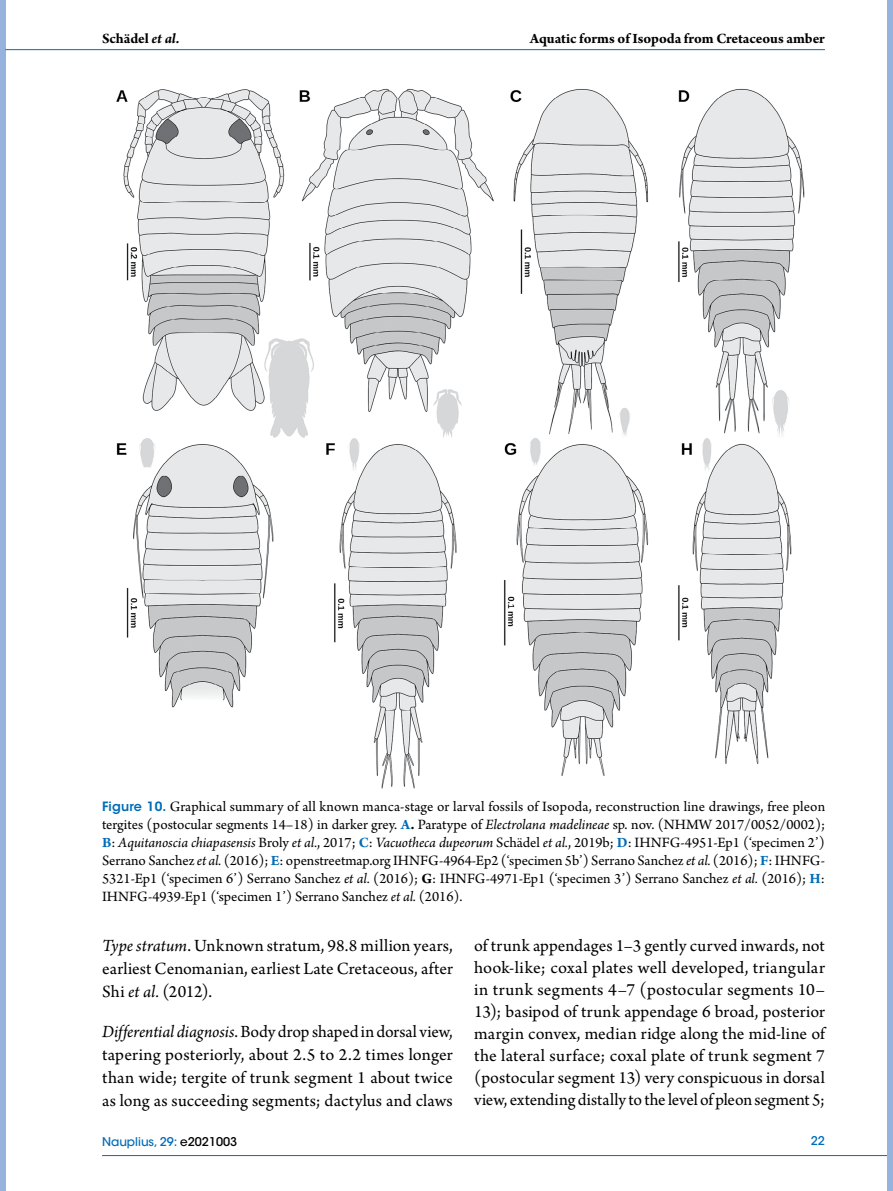
<style>
.page{position:relative;width:893px;height:1191px;background:#fff}
.page>*{position:absolute;margin:0;border:0;box-sizing:border-box;transform-origin:0 0}
.t1{font:18px/22px "Arno Pro";letter-spacing:.005em;color:#000;text-align:justify}
.t2{font:15px/18px "Arno Pro";color:#000;text-align:justify}
.t3{font:700 15px "Arno Pro";letter-spacing:-.005em;color:#000}
.t4{font:500 12px "ITC Avant Garde Std";color:#006db8}
.s1{font-style:italic}
.s2{font-family:"ITC Avant Garde Std";font-weight:600;font-size:12.75px;color:#006db8}
.s3{font-weight:700;color:#006db8}
.s4{font-weight:700}
.s5{color:#000}
</style>
<div class="page">
<div style="left:0;top:0;width:5px;height:1191px;background:#96b3de"></div>
<hr style="left:102px;top:1155px;width:791px;height:1px;background:#006db8">
<hr style="left:5px;top:49px;width:820px;height:1px;background:#006db8">
<div style="left:888px;top:0;width:5px;height:1191px;background:#96b3de"></div>
<img style="left:116px;top:88px;width:689px;height:700px">
<p class="t3" style="left:102px;top:30px;width:79px">Schädel <span class="s1">et al.</span></p>
<p class="t3" style="left:530px;top:30px;width:297px">Aquatic forms of Isopoda from Cretaceous amber</p>
<p class="t2" style="left:102px;top:798px;width:725px"><span class="s2">Figure 10.</span> Graphical summary of all known manca-stage or larval fossils of Isopoda, reconstruction line drawings, free pleon tergites (postocular segments 14–18) in darker grey. <span class="s3">A</span><span class="s4">.</span> Paratype of <span class="s1">Electrolana madelineae</span> sp. nov. (NHMW 2017/0052/0002); <span class="s3">B</span>: <span class="s1">Aquitanoscia chiapasensis</span> Broly <span class="s1">et al.</span>, 2017; <span class="s3">C</span>: <span class="s1">Vacuotheca dupeorum</span> Schädel <span class="s1">et al.</span>, 2019b; <span class="s3">D</span>: IHNFG-4951-Ep1 (‘specimen 2’)<br>Serrano Sanchez <span class="s1">et al.</span> (2016); <span class="s3">E</span>: openstreetmap.org IHNFG-4964-Ep2 (‘specimen 5b’) Serrano Sanchez <span class="s1">et al.</span> (2016); <span class="s3">F</span>: IHNFG-5321-Ep1 (‘specimen 6’) Serrano Sanchez <span class="s1">et al.</span> (2016); <span class="s4">G</span>: IHNFG-4971-Ep1 (‘specimen 3’) Serrano Sanchez <span class="s1">et al.</span> (2016); <span class="s3">H</span>:<br>IHNFG-4939-Ep1 (‘specimen 1’) Serrano Sanchez <span class="s1">et al.</span> (2016).</p>
<p class="t1" style="left:102px;top:935px;width:352px;line-height:23px"><span class="s1">Type stratum</span>. Unknown stratum, 98.8 million years, earliest Cenomanian, earliest Late Cretaceous, after Shi <span class="s1">et al.</span> (2012).</p>
<p class="t1" style="left:102px;top:1021px;width:352px;line-height:23px"><span class="s1">Differential diagnosis</span>. Body drop shaped in dorsal view, tapering posteriorly, about 2.5 to 2.2 times longer than wide; tergite of trunk segment 1 about twice as long as succeeding segments; dactylus and claws</p>
<p class="t1" style="left:474px;top:935px;width:352px">of trunk appendages 1–3 gently curved inwards, not hook-like; coxal plates well developed, triangular in trunk segments 4–7 (postocular segments 10– 13); basipod of trunk appendage 6 broad, posterior margin convex, median ridge along the mid-line of the lateral surface; coxal plate of trunk segment 7 (postocular segment 13) very conspicuous in dorsal view, extending distally to the level of pleon segment 5;</p>
<p class="t4" style="left:102px;top:1134px;width:137px">Nauplius, 29: <span class="s5">e2021003</span></p>
<p class="t4" style="left:811px;top:1132px;width:16px">22</p>
</div>
